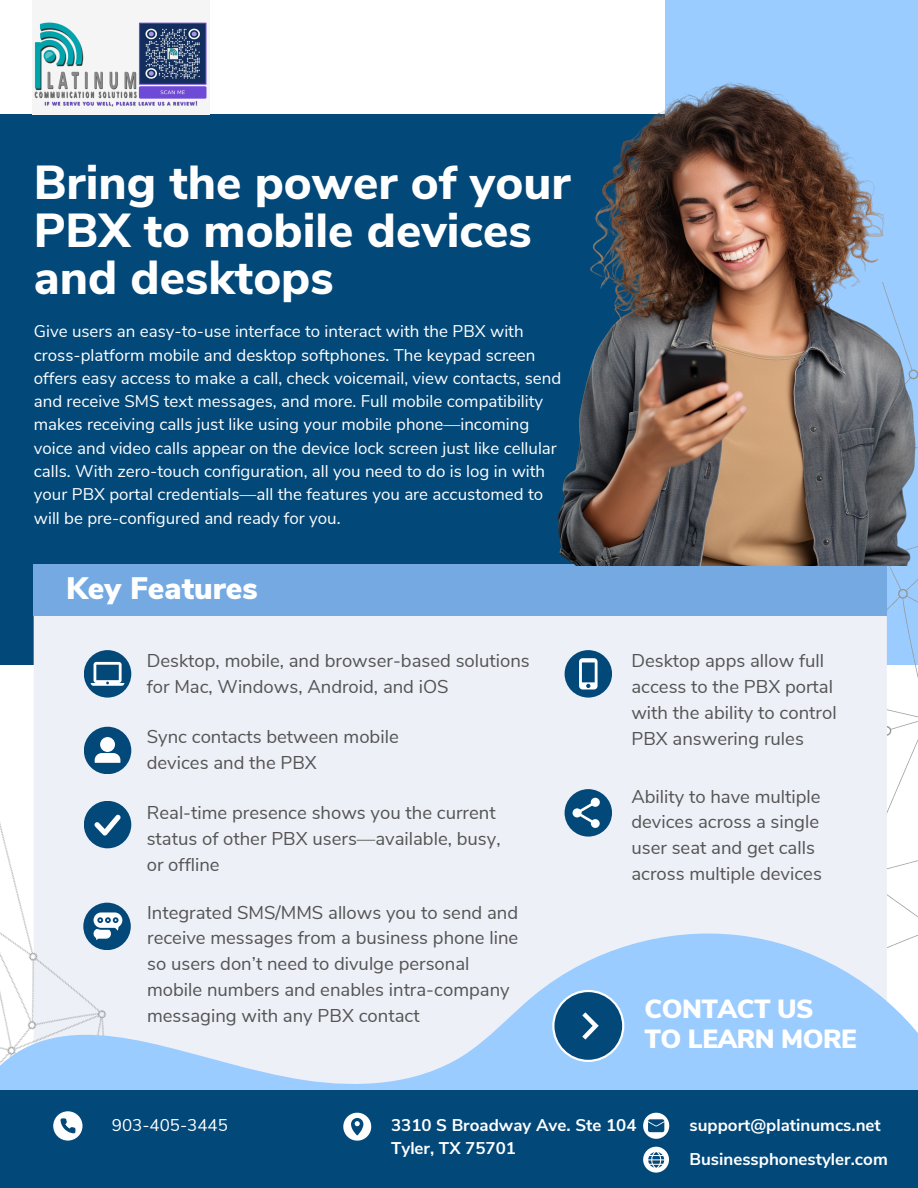
<style>
.page{position:relative;width:918px;height:1188px;background:#fff}
.page>*{position:absolute;margin:0;border:0;box-sizing:border-box;transform-origin:0 0}
.t1{font:800 47.55px/47.2px "Nunito Sans";color:#fff}
.t2{font:900 31.05px "Nunito Sans";color:#fff}
.t3{font:900 26.25px/30.3px "Nunito Sans";letter-spacing:-.02em;color:#fff}
.t4{font:18.45px/25.8px "Nunito Sans";color:#545454}
.t5{font:16.95px/23.2px "Nunito Sans";color:#fff}
.t6{font:700 16.95px "Nunito Sans";color:#fff}
</style>
<div class="page">
<div style="left:665px;top:0;width:253px;height:664px;background:#9bccff"></div>
<div style="left:0;top:114px;width:665px;height:551px;background:#024879"></div>
<div style="left:34px;top:616px;width:853px;height:219px;background:#eef0f8"></div>
<div style="left:34px;top:564px;width:853px;height:52px;background:#74a9e1"></div>
<img style="left:0;top:714px;width:459px;height:121px">
<div style="left:84px;top:650px;width:47px;height:48px;background:#024879;border-radius:50%"></div>
<div style="left:565px;top:650px;width:47px;height:48px;background:#024879;border-radius:50%"></div>
<div style="left:565px;top:789px;width:47px;height:48px;background:#024879;border-radius:50%"></div>
<div style="left:84px;top:727px;width:47px;height:47px;background:#024879;border-radius:50%"></div>
<div style="left:84px;top:801px;width:47px;height:47px;background:#024879;border-radius:50%"></div>
<svg style="left:0;top:835px;width:918px;height:255px;background:#d6e5f9"></svg>
<div style="left:0;top:1090px;width:918px;height:98px;background:#024879"></div>
<svg style="left:643px;top:1113px;width:26px;height:26px"></svg>
<svg style="left:643px;top:1147px;width:26px;height:26px"></svg>
<svg style="left:343px;top:1113px;width:28px;height:28px"></svg>
<svg style="left:53px;top:1111px;width:30px;height:30px"></svg>
<svg style="left:552px;top:990px;width:72px;height:72px;background:#417aa6"></svg>
<svg style="left:95px;top:737px;width:25px;height:26px"></svg>
<img style="left:557px;top:82px;width:361px;height:483px">
<svg style="left:91px;top:662px;width:33px;height:24px"></svg>
<svg style="left:93px;top:912px;width:29px;height:28px"></svg>
<svg style="left:573px;top:798px;width:27px;height:30px"></svg>
<svg style="left:579px;top:658px;width:18px;height:31px"></svg>
<svg style="left:94px;top:815px;width:27px;height:21px"></svg>
<img style="left:33px;top:22px;width:176px;height:85px">
<h2 class="t1" style="left:34px;top:160px;width:538px">Bring the power of your<br>PBX to mobile devices and desktops</h2>
<p class="t5" style="left:34px;top:320px;width:529px">Give users an easy-to-use interface to interact with the PBX with cross-platform mobile and desktop softphones. The keypad screen offers easy access to make a call, check voicemail, view contacts, send and receive SMS text messages, and more. Full mobile compatibility makes receiving calls just like using your mobile phone—incoming voice and video calls appear on the device lock screen just like cellular calls. With zero-touch configuration, all you need to do is log in with your PBX portal credentials—all the features you are accustomed to will be pre-configured and ready for you.</p>
<p class="t2" style="left:66px;top:567px;width:193px">Key Features</p>
<p class="t4" style="left:147px;top:648px;width:385px">Desktop, mobile, and browser-based solutions for Mac, Windows, Android, and iOS</p>
<p class="t4" style="left:147px;top:724px;width:254px">Sync contacts between mobile devices and the PBX</p>
<h1 class="t4" style="left:147px;top:800px;width:355px">Real-time presence shows you the current status of other PBX users—available, busy,</h1>
<p class="t4" style="left:147px;top:852px;width:74px">or offline</p>
<p class="t4" style="left:147px;top:900px;width:373px">Integrated SMS/MMS allows you to send and receive messages from a business phone line so users don’t need to divulge personal mobile numbers and enables intra-company messaging with any PBX contact</p>
<p class="t4" style="left:631px;top:648px;width:194px">Desktop apps allow full</p>
<p class="t4" style="left:631px;top:674px;width:203px">access to the PBX portal</p>
<p class="t4" style="left:631px;top:700px;width:207px">with the ability to control</p>
<p class="t4" style="left:631px;top:726px;width:174px">PBX answering rules</p>
<p class="t4" style="left:631px;top:784px;width:191px">Ability to have multiple</p>
<p class="t4" style="left:631px;top:810px;width:189px">devices across a single</p>
<p class="t4" style="left:631px;top:835px;width:185px">user seat and get calls</p>
<p class="t4" style="left:631px;top:861px;width:192px">across multiple devices</p>
<p class="t3" style="left:644px;top:994px;width:214px">CONTACT US<br>TO LEARN MORE</p>
<p class="t5" style="left:112px;top:1114px;width:118px">903-405-3445</p>
<p class="t6" style="left:391px;top:1114px;width:247px">3310 S Broadway Ave. Ste 104</p>
<p class="t6" style="left:690px;top:1114px;width:193px">support@platinumcs.net</p>
<p class="t6" style="left:391px;top:1137px;width:127px">Tyler, TX 75701</p>
<p class="t6" style="left:690px;top:1147px;width:200px">Businessphonestyler.com</p>
</div>
